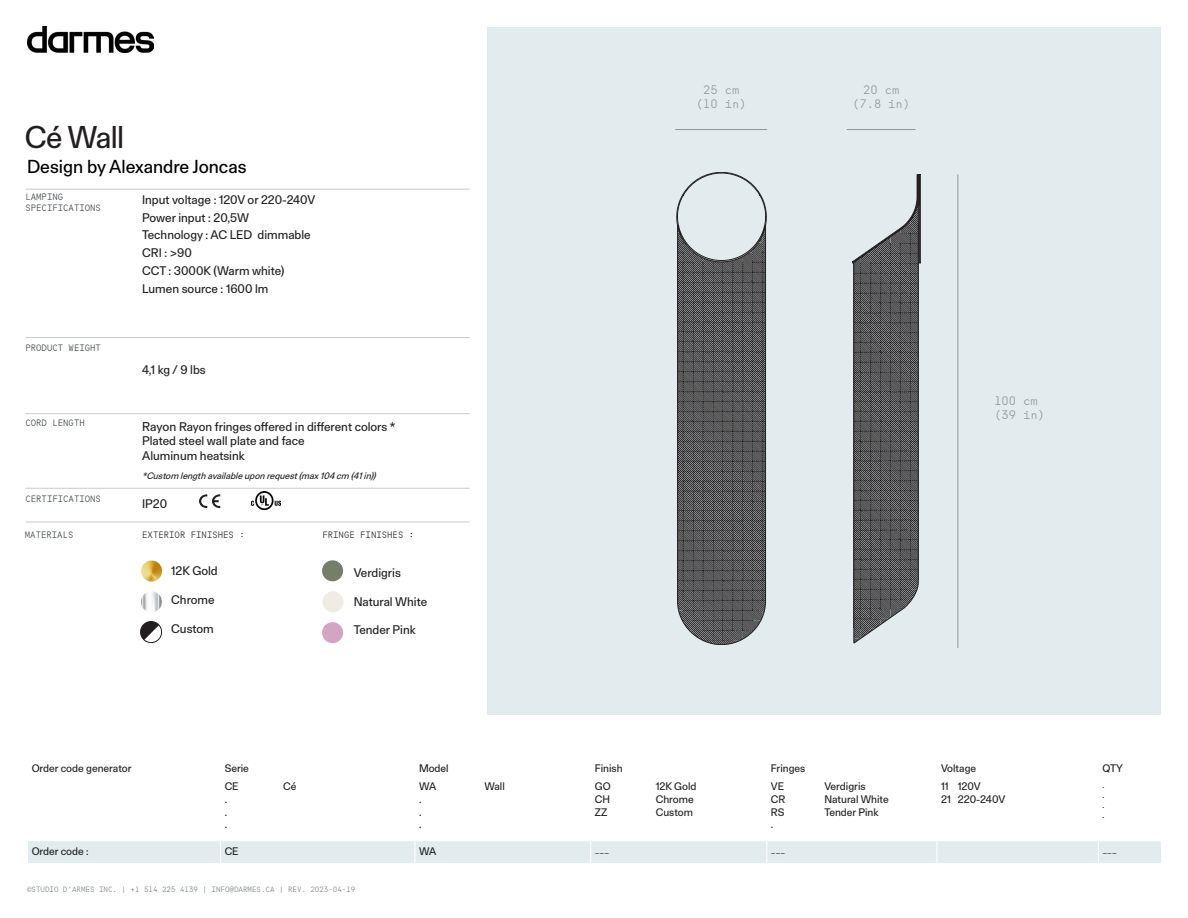
<style>
.page{position:relative;width:1188px;height:918px;background:#fff}
.page>*{position:absolute;margin:0;border:0;box-sizing:border-box;transform-origin:0 0}
.t1{font:30.15px "FT Aktual";letter-spacing:-.02em;color:#231f20}
.t2{font:18px "FT Aktual";color:#000}
.t3{font:12px/17.7px "FT Aktual";color:#231f20}
.t4{font:300 12px "BST Symbol Mono";color:#939598}
.t5{font:10.5px "FT Aktual";color:#231f20}
.t6{font:italic 9px "FT Aktual";color:#231f20}
.t7{font:8.25px "Aeonik Fono";color:#231f20}
.t8{font:8.25px "FT Aktual";color:#231f20}
.s1{font-size:12.3px}
</style>
<div class="page">
<img style="left:27px;top:27px;width:126px;height:26px">
<div style="left:488px;top:27px;width:673px;height:687px;background:#e2ecee"></div>
<svg style="left:199px;top:494px;width:21px;height:14px"></svg>
<img style="left:252px;top:492px;width:29px;height:17px">
<div style="left:28px;top:841px;width:1133px;height:22px;background:#e2ecee"></div>
<hr style="left:25px;top:337px;width:445px;height:1px;background:#c9cacc">
<hr style="left:25px;top:413px;width:445px;height:1px;background:#c9cacc">
<hr style="left:25px;top:488px;width:445px;height:1px;background:#c9cacc">
<hr style="left:25px;top:522px;width:445px;height:1px;background:#c9cacc">
<hr style="left:25px;top:189px;width:445px;height:1px;background:#c9cacc">
<hr style="left:675px;top:129px;width:92px;height:1px;background:#939598">
<hr style="left:847px;top:129px;width:69px;height:1px;background:#939598">
<hr style="left:957px;top:174px;width:1px;height:474px;background:#939598">
<div style="left:322px;top:560px;width:21px;height:21px;background:#757e69;border-radius:50%"></div>
<div style="left:322px;top:622px;width:21px;height:21px;background:#d3a5c3;border-radius:50%"></div>
<div style="left:322px;top:591px;width:21px;height:21px;background:#f0ece3;border-radius:50%"></div>
<svg style="left:142px;top:623px;width:20px;height:20px"></svg>
<div style="left:140px;top:621px;width:22px;height:22px;border:1px solid #231f20;border-radius:50%"></div>
<img style="left:141px;top:591px;width:21px;height:21px;border-radius:11px">
<img style="left:141px;top:560px;width:21px;height:22px;border-radius:11px">
<svg style="left:852px;top:174px;width:69px;height:469px"></svg>
<svg style="left:677px;top:172px;width:90px;height:473px"></svg>
<p class="t1" style="left:25px;top:115px;width:101px">Cé Wall</p>
<p class="t2" style="left:27px;top:154px;width:221px">Design by Alexandre Joncas</p>
<p class="t3" style="left:142px;top:190px;width:175px">Input voltage : 120V or 220-240V<br>Power input : 20,5W<br>Technology : AC LED dimmable</p>
<p class="t3" style="left:142px;top:243px;width:144px">CRI : &gt;90<br>CCT : 3000K (Warm white)<br>Lumen source : 1600 lm</p>
<p class="t3" style="left:142px;top:360px;width:65px">4,1 kg / 9 lbs</p>
<p class="t3" style="left:142px;top:417px;width:255px"><span class="s1">Rayon</span> Rayon fringes offered in different colors *</p>
<p class="t3" style="left:142px;top:432px;width:164px">Plated steel wall plate and face</p>
<p class="t3" style="left:142px;top:446px;width:104px">Aluminum heatsink</p>
<p class="t6" style="left:142px;top:469px;width:238px">*Custom lengthavailableuponrequest(max104cm (41in))</p>
<p class="t3" style="left:142px;top:495px;width:27px">IP20</p>
<p class="t3" style="left:171px;top:561px;width:48px">12K Gold</p>
<p class="t3" style="left:171px;top:590px;width:45px">Chrome</p>
<p class="t3" style="left:171px;top:619px;width:44px">Custom</p>
<p class="t3" style="left:354px;top:563px;width:49px">Verdigris</p>
<p class="t3" style="left:354px;top:592px;width:75px">Natural White</p>
<p class="t3" style="left:354px;top:621px;width:63px">Tender Pink</p>
<p class="t4" style="left:732px;top:96px;width:9px">■</p>
<p class="t4" style="left:895px;top:96px;width:9px">■</p>
<p class="t5" style="left:32px;top:761px;width:101px">Order code generator</p>
<p class="t5" style="left:225px;top:761px;width:26px">Serie</p>
<p class="t5" style="left:419px;top:761px;width:31px">Model</p>
<p class="t5" style="left:595px;top:761px;width:29px">Finish</p>
<p class="t5" style="left:771px;top:761px;width:36px">Fringes</p>
<p class="t5" style="left:941px;top:761px;width:37px">Voltage</p>
<p class="t5" style="left:1103px;top:761px;width:22px">QTY</p>
<p class="t5" style="left:225px;top:779px;width:15px">CE</p>
<p class="t5" style="left:225px;top:792px;width:4px">.</p>
<p class="t5" style="left:225px;top:804px;width:4px">.</p>
<p class="t5" style="left:225px;top:817px;width:4px">.</p>
<p class="t5" style="left:283px;top:779px;width:15px">Cé</p>
<p class="t5" style="left:419px;top:779px;width:19px">WA</p>
<p class="t5" style="left:419px;top:792px;width:4px">.</p>
<p class="t5" style="left:419px;top:804px;width:4px">.</p>
<p class="t5" style="left:419px;top:817px;width:4px">.</p>
<p class="t5" style="left:484px;top:779px;width:22px">Wall</p>
<p class="t5" style="left:595px;top:779px;width:17px">GO</p>
<p class="t5" style="left:595px;top:792px;width:17px">CH</p>
<p class="t5" style="left:595px;top:804px;width:14px">ZZ</p>
<p class="t5" style="left:656px;top:779px;width:42px">12K Gold</p>
<p class="t5" style="left:656px;top:792px;width:39px">Chrome</p>
<p class="t5" style="left:656px;top:804px;width:39px">Custom</p>
<p class="t5" style="left:941px;top:779px;width:41px">11 120V</p>
<p class="t5" style="left:941px;top:792px;width:66px">21 220-240V</p>
<p class="t5" style="left:771px;top:779px;width:15px">VE</p>
<p class="t5" style="left:771px;top:792px;width:16px">CR</p>
<p class="t5" style="left:771px;top:804px;width:15px">RS</p>
<p class="t5" style="left:771px;top:817px;width:4px">.</p>
<p class="t5" style="left:824px;top:779px;width:43px">Verdigris</p>
<p class="t5" style="left:824px;top:792px;width:66px">Natural White</p>
<p class="t5" style="left:824px;top:804px;width:56px">Tender Pink</p>
<p class="t8" style="left:1103px;top:779px;width:3px">.</p>
<p class="t8" style="left:1103px;top:789px;width:3px">.</p>
<p class="t8" style="left:1103px;top:799px;width:3px">.</p>
<p class="t8" style="left:1103px;top:809px;width:3px">.</p>
<p class="t5" style="left:32px;top:844px;width:58px">Order code :</p>
<p class="t5" style="left:225px;top:844px;width:15px">CE</p>
<p class="t5" style="left:419px;top:844px;width:19px">WA</p>
<p class="t7" style="left:595px;top:845px;width:16px">___</p>
<p class="t7" style="left:771px;top:845px;width:16px">___</p>
<p class="t7" style="left:1103px;top:845px;width:16px">___</p>
</div>
